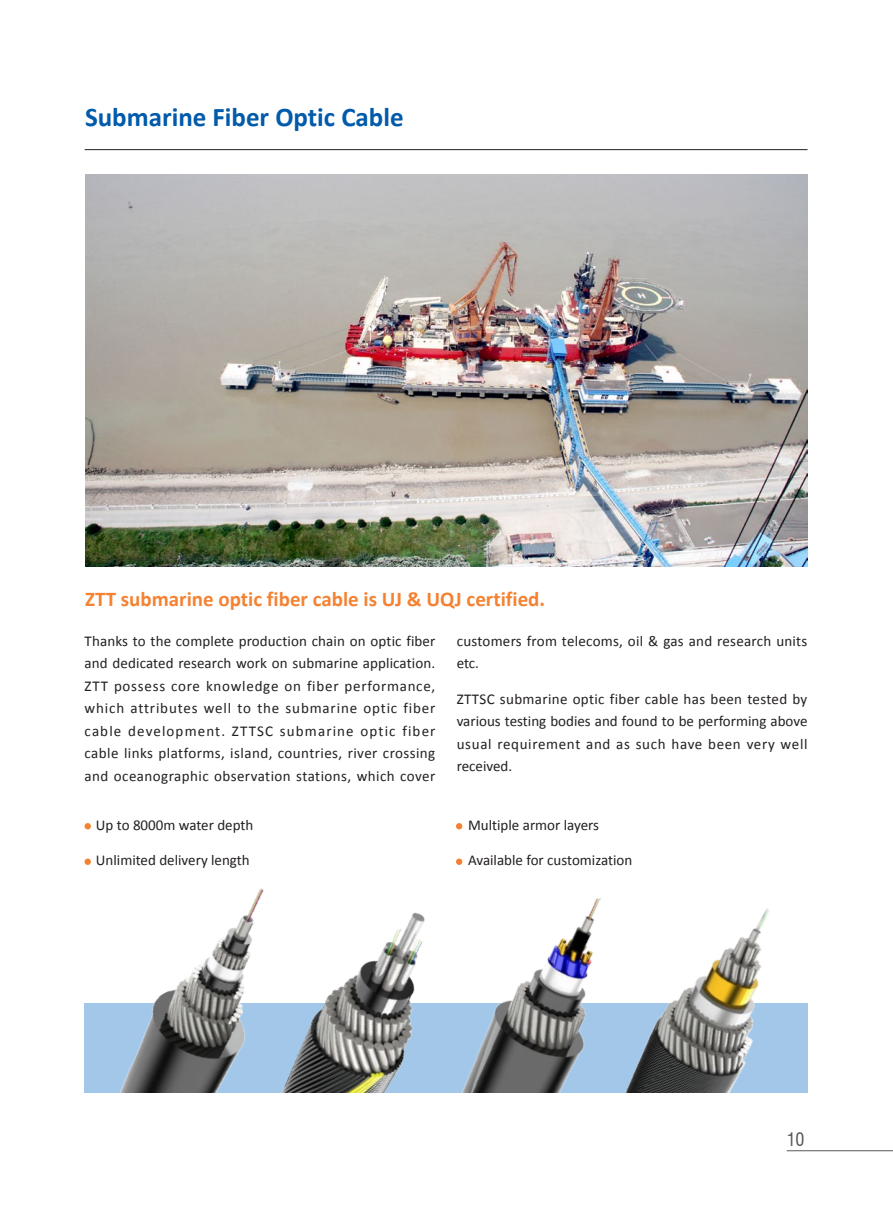
<style>
.page{position:relative;width:893px;height:1212px;background:#fff}
.page>*{position:absolute;margin:0;border:0;box-sizing:border-box;transform-origin:0 0}
.t1{font:700 27px "Calibri";color:#015aaa}
.t2{font:700 21px "Calibri";color:#f48232}
.t3{font:condensed 18px "Swiss 721 BT";color:#57585a}
.断后3厘米{font:15px/22.5px "Calibri";letter-spacing:.015em;color:#231f20;text-align:justify}
</style>
<div class="page">
<hr style="left:787px;top:1150px;width:106px;height:1px;background:#57585a">
<hr style="left:85px;top:149px;width:722px;height:1px;background:#231f20">
<img style="left:84px;top:888px;width:180px;height:205px">
<img style="left:205px;top:892px;width:185px;height:201px">
<img style="left:691px;top:908px;width:168px;height:244px">
<img style="left:390px;top:898px;width:301px;height:195px">
<svg style="left:85px;top:823px;width:6px;height:6px"></svg>
<div style="left:85px;top:858px;width:6px;height:7px;background:#f48232;border-radius:50%"></div>
<svg style="left:456px;top:823px;width:6px;height:6px"></svg>
<div style="left:456px;top:858px;width:6px;height:7px;background:#f48232;border-radius:50%"></div>
<img style="left:85px;top:174px;width:723px;height:393px">
<div style="left:69px;top:1093px;width:693px;height:73px;background:#fff"></div>
<div style="left:137px;top:1093px;width:693px;height:34px;background:#fff"></div>
<p class="t1" style="left:85px;top:100px;width:320px">Submarine Fiber Optic Cable</p>
<p class="t2" style="left:85px;top:585px;width:462px">ZTT submarine optic fiber cable is UJ &amp; UQJ certified.</p>
<p class="断后3厘米" style="left:85px;top:630px;width:352px">Thanks to the complete production chain on optic fiber and dedicated research work on submarine application.<br>ZTT possess core knowledge on fiber performance, which attributes well to the submarine optic fiber cable development. ZTTSC submarine optic fiber cable links platforms, island, countries, river crossing and oceanographic observation stations, which cover</p>
<p class="断后3厘米" style="left:457px;top:630px;width:352px">customers from telecoms, oil &amp; gas and research units etc.</p>
<p class="断后3厘米" style="left:457px;top:687px;width:352px">ZTTSC submarine optic fiber cable has been tested by various testing bodies and found to be performing above usual requirement and as such have been very well received.</p>
<p class="断后3厘米" style="left:96px;top:814px;width:159px">Up to 8000m water depth</p>
<p class="断后3厘米" style="left:96px;top:849px;width:155px">Unlimited delivery length</p>
<p class="断后3厘米" style="left:468px;top:814px;width:132px">Multiple armor layers</p>
<p class="断后3厘米" style="left:468px;top:849px;width:166px">Available for customization</p>
<p class="t3" style="left:787px;top:1128px;width:19px">10</p>
</div>
